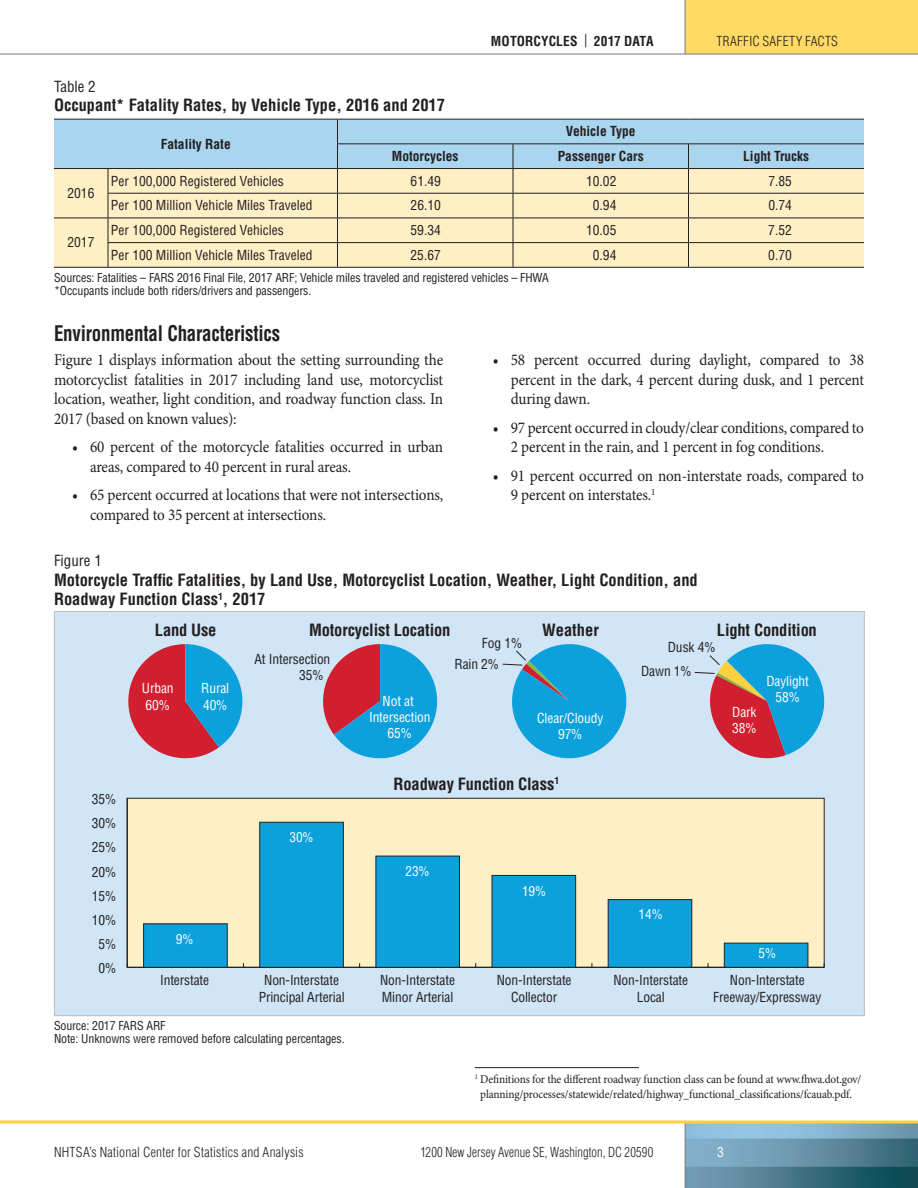
<style>
.page{position:relative;width:918px;height:1188px;background:#fff}
.page>*{position:absolute;margin:0;border:0;box-sizing:border-box;transform-origin:0 0}
.t1{font:700 condensed 21px "Helvetica LT Std";letter-spacing:-.01em;color:#231f20;scale:.9 1}
.Body{font:16.5px/19.5px "Minion Pro";letter-spacing:-.01em;color:#231f20;scale:.92 1}
.t2{font:700 condensed 16.5px/19.5px "Helvetica LT Std";color:#231f20}
.t3{font:condensed 15px "Helvetica LT Std";color:#231f20}
.Table_text{font:condensed 13.5px/16.2px "Helvetica LT Std";letter-spacing:-.01em;color:#231f20;text-align:center}
.Table_Head{font:700 condensed 13.5px "Helvetica LT Std";color:#231f20}
.t4{font:condensed 13.5px/16.2px "Helvetica LT Std";letter-spacing:-.01em;color:#fff}
.t5{font:300 condensed 13.5px "Helvetica LT Std";letter-spacing:.01em;color:#231f20}
.t6{font:300 condensed 13.5px "Helvetica LT Std";letter-spacing:.01em;color:#231f20;scale:.93 1}
.t7{font:condensed 13.35px "Helvetica LT Std";letter-spacing:-.01em;color:#fff}
.Table_Footer{font:condensed 12px "Helvetica LT Std";letter-spacing:-.01em;color:#231f20}
.Footnote_-_with_line{font:12px/15px "Minion Pro";letter-spacing:-.01em;color:#231f20;text-align:center;scale:.94 1}
.s1{font-weight:400}
</style>
<div class="page">
<div style="left:685px;top:0;width:233px;height:54px;background:#ffda64"></div>
<img style="left:686px;top:1124px;width:232px;height:64px">
<hr style="left:685px;top:0;width:1px;height:54px;background:#76787b">
<hr style="left:685px;top:1122px;width:1px;height:66px;background:#76787b">
<svg style="left:0;top:1120px;width:918px;height:4px;background:#fbd96c"></svg>
<hr style="left:0;top:54px;width:918px;height:1px;background:#76787b">
<svg style="left:54px;top:119px;width:810px;height:148px;background:#dadecb"></svg>
<hr style="left:54px;top:267px;width:54px;height:1px;background:#231f20">
<hr style="left:108px;top:267px;width:230px;height:1px;background:#231f20">
<hr style="left:338px;top:267px;width:175px;height:1px;background:#231f20">
<hr style="left:513px;top:267px;width:175px;height:1px;background:#231f20">
<hr style="left:688px;top:267px;width:176px;height:1px;background:#231f20">
<div style="left:54px;top:611px;width:810px;height:405px;background:#d0e5f5"></div>
<div style="left:127px;top:798px;width:697px;height:169px;background:#feefc5"></div>
<hr style="left:127px;top:967px;width:697px;height:1px;background:#231f20">
<hr style="left:127px;top:798px;width:1px;height:169px;background:#231f20">
<div style="left:143px;top:923px;width:85px;height:45px;background:#0ca0dc;border:1px solid #231f20"></div>
<div style="left:259px;top:822px;width:85px;height:146px;background:#0ca0dc;border:1px solid #231f20"></div>
<div style="left:376px;top:856px;width:84px;height:112px;background:#0ca0dc;border:1px solid #231f20"></div>
<div style="left:492px;top:875px;width:84px;height:93px;background:#0ca0dc;border:1px solid #231f20"></div>
<div style="left:608px;top:899px;width:84px;height:69px;background:#0ca0dc;border:1px solid #231f20"></div>
<div style="left:724px;top:943px;width:84px;height:25px;background:#0ca0dc;border:1px solid #231f20"></div>
<svg style="left:128px;top:644px;width:114px;height:115px"></svg>
<svg style="left:323px;top:644px;width:114px;height:114px"></svg>
<svg style="left:502px;top:644px;width:323px;height:115px"></svg>
<hr style="left:475px;top:1067px;width:164px;height:1px;background:#231f20">
<p class="Table_Head" style="left:491px;top:32px;width:164px">MOTORCYCLES <span class="s1">|</span> 2017 DATA</p>
<p class="t5" style="left:717px;top:32px;width:123px">TRAFFIC SAFETY FACTS</p>
<h3 class="t3" style="left:54px;top:77px;width:43px">Table 2</h3>
<h3 class="t2" style="left:54px;top:95px;width:393px">Occupant* Fatality Rates, by Vehicle Type, 2016 and 2017</h3>
<p class="Table_Head" style="left:161px;top:135px;width:72px">Fatality Rate</p>
<p class="Table_Head" style="left:566px;top:123px;width:71px">Vehicle Type</p>
<p class="Table_Head" style="left:392px;top:148px;width:68px">Motorcycles</p>
<p class="Table_Head" style="left:558px;top:148px;width:87px">Passenger Cars</p>
<p class="Table_Head" style="left:743px;top:148px;width:68px">Light Trucks</p>
<p class="Table_text" style="left:67px;top:185px;width:28px">2016</p>
<p class="Table_text" style="left:111px;top:173px;width:174px">Per 100,000 Registered Vehicles</p>
<p class="Table_text" style="left:411px;top:173px;width:32px">61.49</p>
<p class="Table_text" style="left:586px;top:173px;width:32px">10.02</p>
<p class="Table_text" style="left:768px;top:173px;width:25px">7.85</p>
<p class="Table_text" style="left:111px;top:197px;width:203px">Per 100 Million Vehicle Miles Traveled</p>
<p class="Table_text" style="left:411px;top:197px;width:32px">26.10</p>
<p class="Table_text" style="left:593px;top:197px;width:25px">0.94</p>
<p class="Table_text" style="left:768px;top:197px;width:25px">0.74</p>
<p class="Table_text" style="left:111px;top:222px;width:174px">Per 100,000 Registered Vehicles</p>
<p class="Table_text" style="left:411px;top:222px;width:32px">59.34</p>
<p class="Table_text" style="left:586px;top:222px;width:32px">10.05</p>
<p class="Table_text" style="left:768px;top:222px;width:25px">7.52</p>
<p class="Table_text" style="left:111px;top:247px;width:203px">Per 100 Million Vehicle Miles Traveled</p>
<p class="Table_text" style="left:411px;top:247px;width:32px">25.67</p>
<p class="Table_text" style="left:593px;top:247px;width:25px">0.94</p>
<p class="Table_text" style="left:768px;top:247px;width:25px">0.70</p>
<p class="Table_Footer" style="left:54px;top:270px;width:496px">Sources: Fatalities – FARS 2016 Final File, 2017 ARF; Vehicle miles traveled and registered vehicles – FHWA</p>
<p class="Table_Footer" style="left:54px;top:284px;width:259px">*Occupants include both riders/drivers and passengers.</p>
<h2 class="t1" style="left:54px;top:320px;width:253px">Environmental Characteristics</h2>
<p class="Body" style="left:54px;top:350px;width:425px;text-align:justify">Figure 1 displays information about the setting surrounding the motorcyclist fatalities in 2017 including land use, motorcyclist location, weather, light condition, and roadway function class. In 2017 (based on known values):</p>
<p class="Body" style="left:90px;top:437px;width:385px;text-indent:-18px">• 60 percent of the motorcycle fatalities occurred in urban areas, compared to 40 percent in rural areas.</p>
<p class="Body" style="left:90px;top:485px;width:385px;text-indent:-18px">• 65 percent occurred at locations that were not intersections, compared to 35 percent at intersections.</p>
<p class="Table_text" style="left:67px;top:234px;width:28px">2017</p>
<p class="Body" style="left:511px;top:350px;width:386px;text-align:justify;text-indent:-18px">• 58 percent occurred during daylight, compared to 38 percent in the dark, 4 percent during dusk, and 1 percent during dawn.</p>
<p class="Body" style="left:511px;top:418px;width:386px;text-indent:-18px">• 97 percent occurred in cloudy/clear conditions, compared to<br>2 percent in the rain, and 1 percent in fog conditions.</p>
<p class="Body" style="left:511px;top:466px;width:385px;text-indent:-18px">• 91 percent occurred on non-interstate roads, compared to<br>9 percent on interstates.<sup>1</sup></p>
<h3 class="t3" style="left:54px;top:551px;width:49px">Figure 1</h3>
<h3 class="t2" style="left:54px;top:570px;width:645px">Motorcycle Traffic Fatalities, by Land Use, Motorcyclist Location, Weather, Light Condition, and<br>Roadway Function Class<sup>1</sup>, 2017</h3>
<p class="Table_text" style="left:92px;top:791px;width:26px">35%</p>
<p class="Table_text" style="left:92px;top:815px;width:26px">30%</p>
<p class="Table_text" style="left:92px;top:839px;width:26px">25%</p>
<p class="Table_text" style="left:92px;top:863px;width:26px">20%</p>
<p class="Table_text" style="left:92px;top:888px;width:26px">15%</p>
<p class="Table_text" style="left:92px;top:912px;width:26px">10%</p>
<p class="Table_text" style="left:98px;top:936px;width:19px">5%</p>
<p class="Table_text" style="left:98px;top:960px;width:19px">0%</p>
<p class="t2" style="left:155px;top:620px;width:63px">Land Use</p>
<p class="t4" style="left:142px;top:680px;width:33px">Urban<br>60%</p>
<p class="t4" style="left:201px;top:680px;width:29px">Rural<br>40%</p>
<p class="t7" style="left:176px;top:931px;width:19px">9%</p>
<p class="Table_text" style="left:160px;top:972px;width:51px">Interstate</p>
<p class="t2" style="left:309px;top:620px;width:143px">Motorcyclist Location</p>
<p class="Table_text" style="left:299px;top:651px;width:33px;text-align:left;text-indent:-45px">At Intersection<br>35%</p>
<p class="t4" style="left:369px;top:693px;width:63px;text-align:center">Not at<br>Intersection<br>65%</p>
<p class="Table_text" style="left:482px;top:635px;width:42px">Fog 1%</p>
<p class="Table_text" style="left:455px;top:656px;width:46px">Rain 2%</p>
<p class="t2" style="left:542px;top:620px;width:58px">Weather</p>
<p class="t4" style="left:537px;top:710px;width:68px;text-align:center">Clear/Cloudy<br>97%</p>
<p class="t7" style="left:290px;top:829px;width:26px">30%</p>
<p class="t2" style="left:394px;top:774px;width:167px">Roadway Function Class<sup>1</sup></p>
<p class="t7" style="left:405px;top:863px;width:26px">23%</p>
<p class="t7" style="left:522px;top:883px;width:26px">19%</p>
<p class="t2" style="left:717px;top:620px;width:102px">Light Condition</p>
<p class="Table_text" style="left:668px;top:639px;width:49px">Dusk 4%</p>
<p class="Table_text" style="left:641px;top:663px;width:52px">Dawn 1%</p>
<p class="t4" style="left:732px;top:704px;width:26px">Dark<br>38%</p>
<p class="t4" style="left:766px;top:673px;width:44px;text-align:center">Daylight<br>58%</p>
<p class="t7" style="left:639px;top:906px;width:26px">14%</p>
<p class="t7" style="left:759px;top:945px;width:19px">5%</p>
<p class="Table_text" style="left:259px;top:972px;width:88px">Non-Interstate<br>Principal Arterial</p>
<p class="Table_text" style="left:380px;top:972px;width:76px;text-align:left">Non-Interstate<br>Minor Arterial</p>
<p class="Table_text" style="left:497px;top:972px;width:76px">Non-Interstate<br>Collector</p>
<p class="Table_text" style="left:613px;top:972px;width:76px">Non-Interstate<br>Local</p>
<p class="Table_text" style="left:713px;top:972px;width:110px">Non-Interstate<br>Freeway/Expressway</p>
<p class="Table_Footer" style="left:54px;top:1018px;width:113px">Source: 2017 FARS ARF</p>
<p class="Table_Footer" style="left:54px;top:1031px;width:292px">Note: Unknowns were removed before calculating percentages.</p>
<p class="Footnote_-_with_line" style="left:475px;top:1072px;width:413px"><sup>1</sup> Definitions for the different roadway function class can be found at www.fhwa.dot.gov/ planning/processes/statewide/related/highway_functional_classifications/fcauab.pdf.</p>
<p class="t5" style="left:54px;top:1144px;width:251px">NHTSA’s National Center for Statistics and Analysis</p>
<p class="t6" style="left:421px;top:1144px;width:252px">1200 New Jersey Avenue SE, Washington, DC 20590</p>
<p class="t4" style="left:717px;top:1144px;width:8px">3</p>
</div>
